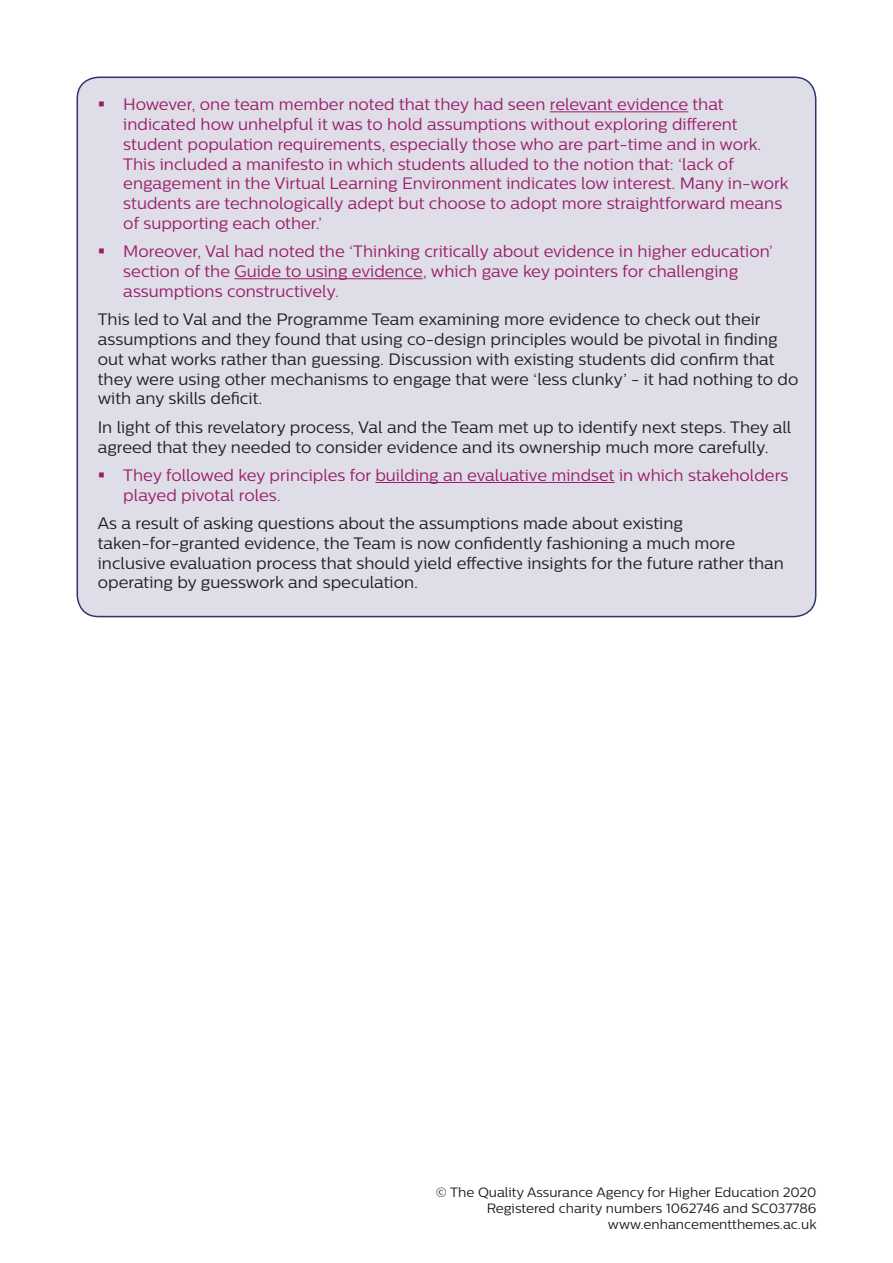
<style>
.page{position:relative;width:893px;height:1263px;background:#fff}
.page>*{position:absolute;margin:0;border:0;box-sizing:border-box;transform-origin:0 0}
.t1{font:16.5px/19.8px "Centrale Sans";color:#231f20}
.t2{font:16.5px/19.8px "Centrale Sans";color:#9a1f6b}
.Paragraph{font:13.5px/16.2px "Centrale Sans";color:#231f20;text-align:right}
</style>
<div class="page">
<div style="left:77px;top:77px;width:739px;height:540px;background:#dfdee8;border-radius:26px"></div>
<hr style="left:550px;top:111px;width:138px;height:1px;background:#9a1f6b">
<hr style="left:234px;top:278px;width:189px;height:1px;background:#9a1f6b">
<hr style="left:375px;top:482px;width:240px;height:1px;background:#9a1f6b">
<p class="t2" style="left:123px;top:94px;width:667px;text-indent:-26px">▪ However, one team member noted that they had seen relevant evidence that indicated how unhelpful it was to hold assumptions without exploring different student population requirements, especially those who are part-time and in work.<br>This included a manifesto in which students alluded to the notion that: ‘lack of engagement in the Virtual Learning Environment indicates low interest. Many in-work students are technologically adept but choose to adopt more straightforward means of supporting each other.’</p>
<p class="t2" style="left:123px;top:241px;width:651px;text-indent:-26px">▪ Moreover, Val had noted the ‘Thinking critically about evidence in higher education’ section of the Guide to using evidence, which gave key pointers for challenging assumptions constructively.</p>
<p class="t1" style="left:98px;top:309px;width:702px">This led to Val and the Programme Team examining more evidence to check out their assumptions and they found that using co-design principles would be pivotal in finding out what works rather than guessing. Discussion with existing students did confirm that they were using other mechanisms to engage that were ‘less clunky’ - it had nothing to do with any skills deficit.</p>
<p class="t1" style="left:98px;top:417px;width:695px">In light of this revelatory process, Val and the Team met up to identify next steps. They all agreed that they needed to consider evidence and its ownership much more carefully.</p>
<p class="t2" style="left:123px;top:465px;width:667px;text-indent:-26px">▪ They followed key principles for building an evaluative mindset in which stakeholders played pivotal roles.</p>
<p class="t1" style="left:98px;top:513px;width:688px">As a result of asking questions about the assumptions made about existing taken-for-granted evidence, the Team is now confidently fashioning a much more inclusive evaluation process that should yield effective insights for the future rather than operating by guesswork and speculation.</p>
<p class="Paragraph" style="left:436px;top:1183px;width:382px">© The Quality Assurance Agency for Higher Education 2020</p>
<p class="Paragraph" style="left:487px;top:1200px;width:331px">Registered charity numbers 1062746 and SC037786 www.enhancementthemes.ac.uk</p>
</div>
